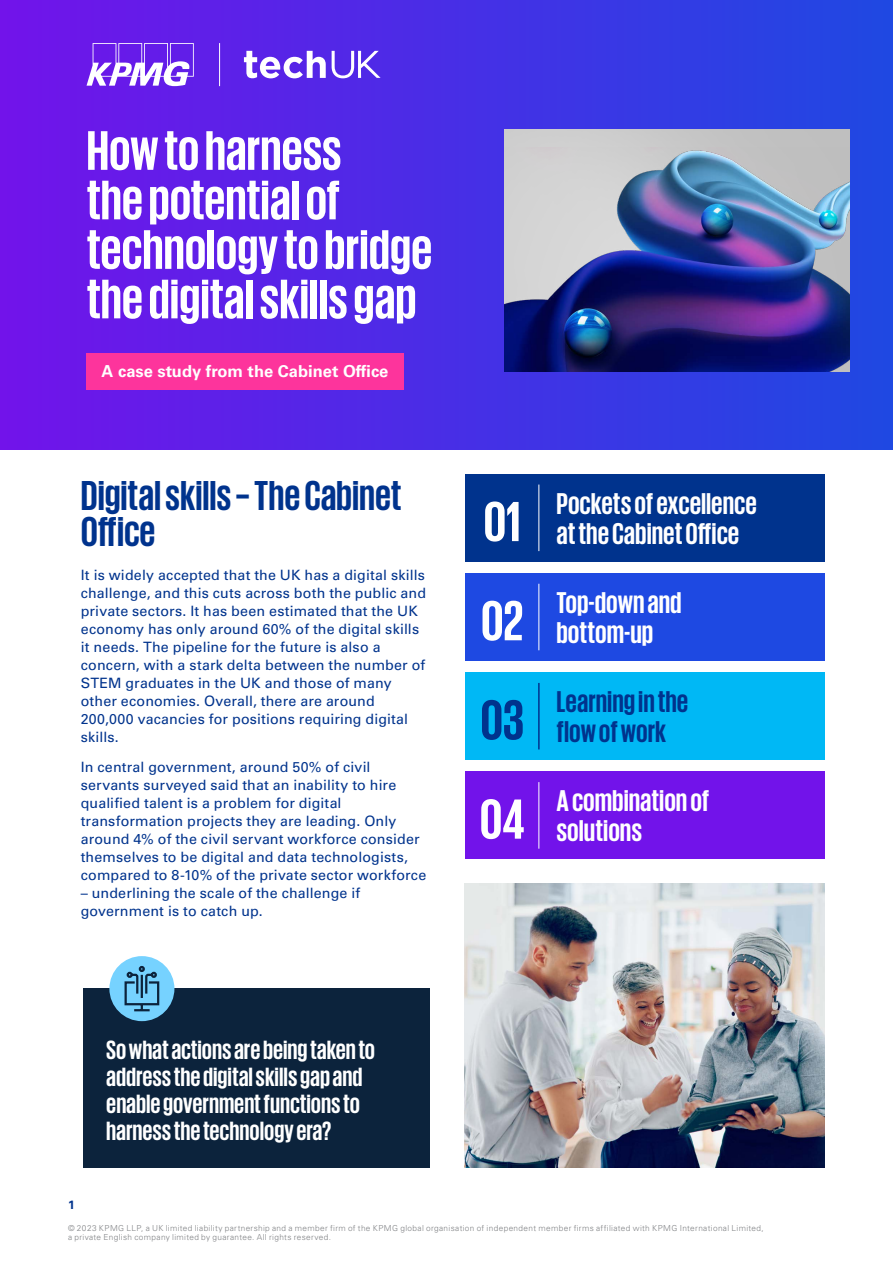
<style>
.page{position:relative;width:893px;height:1263px;background:#fff}
.page>*{position:absolute;margin:0;border:0;box-sizing:border-box;transform-origin:0 0}
.t1{font:700 57.75px "KPMG";color:#fff}
.t2{font:700 57.75px "KPMG";color:#00338d}
.t3{font:700 57px/49.5px "KPMG";color:#fff}
.t4{font:700 42.75px/36px "KPMG";color:#00338d}
.t5{font:700 30.75px/30px "KPMG";color:#fff}
.t6{font:700 30.75px/30px "KPMG";color:#00338d}
.t7{font:700 27px/27px "KPMG";color:#fff}
.t8{font:700 16.5px "Univers LT Std";color:#fff}
.t9{font:14.25px/18px "Univers LT Std";letter-spacing:.01em;color:#00338d}
.t10{font:700 12px "Univers LT Std";color:#00338d}
.t11{font:300 8.25px/9px "Univers LT Std";letter-spacing:.045em;color:#808285}
</style>
<div class="page">
<div style="left:0;top:0;width:893px;height:450px;background:linear-gradient(to right,#7213ea,#1f49e2)"></div>
<svg style="left:87px;top:43px;width:107px;height:43px"></svg>
<div style="left:87px;top:353px;width:317px;height:37px;background:#fd349c"></div>
<div style="left:504px;top:130px;width:346px;height:18px;background:#c7c7c7"></div>
<img style="left:504px;top:148px;width:346px;height:223px">
<svg style="left:244px;top:51px;width:82px;height:27px"></svg>
<svg style="left:332px;top:51px;width:49px;height:27px"></svg>
<hr style="left:219px;top:43px;width:1px;height:43px;background:#fff">
<div style="left:83px;top:989px;width:346px;height:179px;background:#0c233c"></div>
<div style="left:109px;top:956px;width:65px;height:65px;background:#76d2ff;border-radius:50%"></div>
<svg style="left:124px;top:965px;width:36px;height:47px"></svg>
<div style="left:465px;top:474px;width:360px;height:88px;background:#00338d"></div>
<div style="left:465px;top:672px;width:360px;height:88px;background:#00b8f5"></div>
<div style="left:465px;top:573px;width:360px;height:88px;background:#1e49e2"></div>
<div style="left:465px;top:771px;width:360px;height:88px;background:#7213ea"></div>
<hr style="left:539px;top:485px;width:1px;height:66px;background:#fff">
<hr style="left:538px;top:683px;width:2px;height:66px;background:#00338d">
<hr style="left:539px;top:584px;width:1px;height:66px;background:#fff">
<hr style="left:539px;top:782px;width:1px;height:67px;background:#fff">
<img style="left:464px;top:883px;width:360px;height:284px">
<h2 class="t3" style="left:87px;top:124px;width:347px">How to harness<br>the potential of technology to bridge the digital skills gap</h2>
<p class="t8" style="left:102px;top:362px;width:288px">A case study from the Cabinet Office</p>
<h3 class="t4" style="left:81px;top:476px;width:322px">Digital skills – The Cabinet<br>Office</h3>
<p class="t9" style="left:81px;top:566px;width:347px">It is widely accepted that the UK has a digital skills challenge, and this cuts across both the public and private sectors. It has been estimated that the UK economy has only around 60% of the digital skills it needs. The pipeline for the future is also a concern, with a stark delta between the number of STEM graduates in the UK and those of many other economies. Overall, there are around 200,000 vacancies for positions requiring digital skills.</p>
<p class="t9" style="left:81px;top:758px;width:347px">In central government, around 50% of civil servants surveyed said that an inability to hire qualified talent is a problem for digital transformation projects they are leading. Only around 4% of the civil servant workforce consider themselves to be digital and data technologists, compared to 8-10% of the private sector workforce</p>
<p class="t9" style="left:81px;top:884px;width:281px">– underlining the scale of the challenge if government is to catch up.</p>
<h3 class="t7" style="left:106px;top:1036px;width:270px">So what actions are being taken to address the digital skills gap and enable government functions to harness the technology era?</h3>
<h1 class="t1" style="left:483px;top:492px;width:39px">01</h1>
<h3 class="t5" style="left:556px;top:487px;width:202px">Pockets of excellence at the Cabinet Office</h3>
<h1 class="t1" style="left:481px;top:592px;width:44px">02</h1>
<h3 class="t5" style="left:556px;top:587px;width:127px">Top-down and bottom-up</h3>
<h1 class="t2" style="left:480px;top:691px;width:45px">03</h1>
<h3 class="t6" style="left:556px;top:686px;width:133px">Learning in the flow of work</h3>
<h1 class="t1" style="left:480px;top:790px;width:47px">04</h1>
<h3 class="t5" style="left:556px;top:785px;width:154px">A combination of solutions</h3>
<p class="t10" style="left:68px;top:1198px;width:8px">1</p>
<p class="t11" style="left:68px;top:1224px;width:697px">© 2023 KPMG LLP, a UK limited liability partnership and a member firm of the KPMG global organisation of independent member firms affiliated with KPMG International Limited, a private English company limited by guarantee. All rights reserved.</p>
</div>
